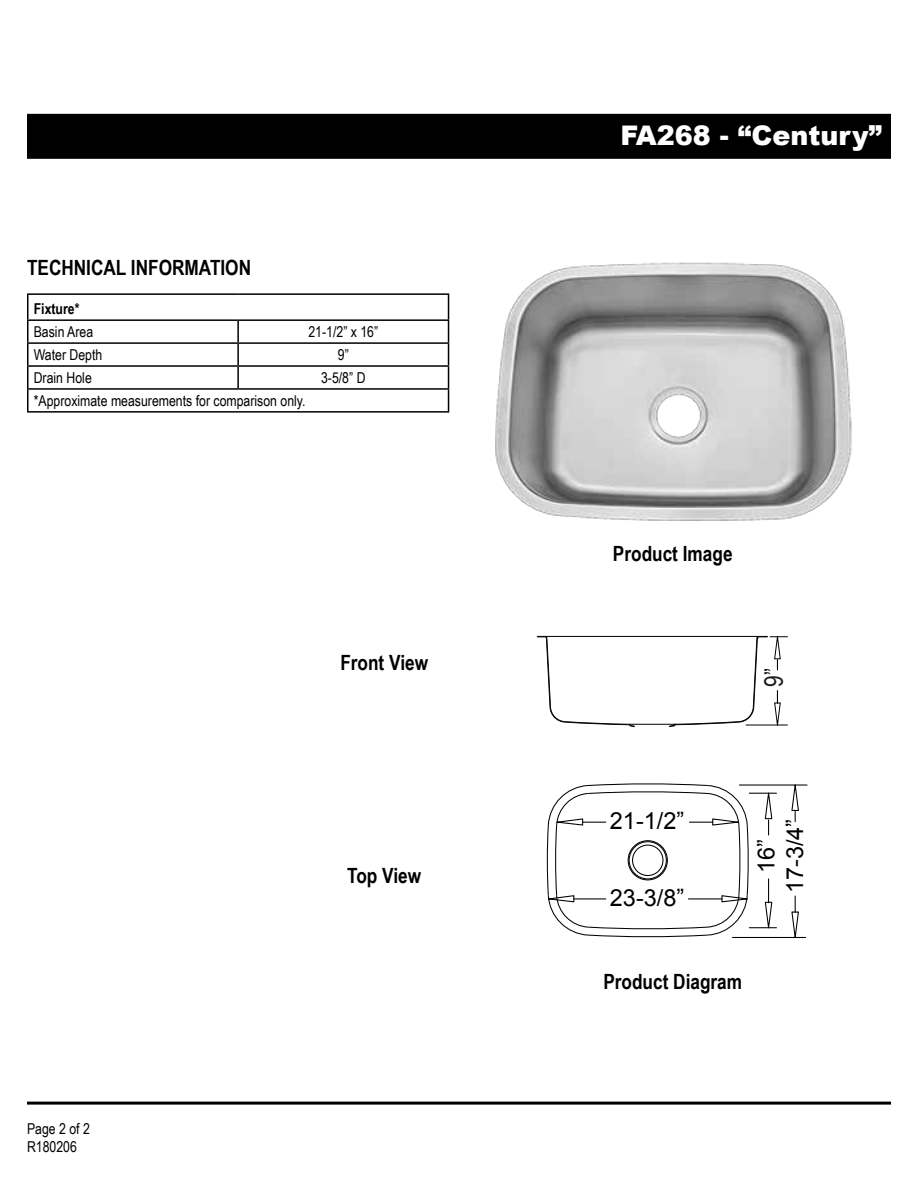
<style>
.page{position:relative;width:918px;height:1188px;background:#fff}
.page>*{position:absolute;margin:0;border:0;box-sizing:border-box;transform-origin:0 0}
.t1{font:900 27px "Arial";color:#fff}
.t2{font:25.5px "Arial Narrow";color:#1c1a19}
.t3{font:23.55px "Arial";color:#000}
.t4{font:700 21px "Arial Narrow";color:#000}
.t5{font:15px/18px "Arial Narrow";color:#000}
.t6{font:700 15px "Arial Narrow";color:#000}
</style>
<div class="page">
<div style="left:27px;top:114px;width:864px;height:45px;background:#000"></div>
<hr style="left:27px;top:1102px;width:864px;height:3px;background:#000">
<img style="left:495px;top:262px;width:357px;height:259px">
<hr style="left:27px;top:293px;width:211px;height:2px;background:#000">
<hr style="left:238px;top:293px;width:211px;height:2px;background:#000">
<hr style="left:27px;top:319px;width:211px;height:2px;background:#000">
<hr style="left:238px;top:319px;width:211px;height:2px;background:#000">
<hr style="left:237px;top:321px;width:2px;height:21px;background:#000">
<hr style="left:27px;top:342px;width:211px;height:2px;background:#000">
<hr style="left:238px;top:342px;width:211px;height:2px;background:#000">
<hr style="left:237px;top:344px;width:2px;height:21px;background:#000">
<hr style="left:27px;top:365px;width:211px;height:2px;background:#000">
<hr style="left:238px;top:365px;width:211px;height:2px;background:#000">
<hr style="left:237px;top:367px;width:2px;height:21px;background:#000">
<hr style="left:27px;top:388px;width:211px;height:2px;background:#000">
<svg style="left:27px;top:295px;width:1px;height:116px"></svg>
<hr style="left:238px;top:388px;width:211px;height:2px;background:#000">
<svg style="left:448px;top:295px;width:1px;height:116px"></svg>
<hr style="left:27px;top:411px;width:211px;height:2px;background:#000">
<hr style="left:238px;top:411px;width:211px;height:2px;background:#000">
<hr style="left:733px;top:937px;width:73px;height:1px;background:#000">
<hr style="left:739px;top:785px;width:68px;height:1px;background:#000">
<svg style="left:791px;top:896px;width:9px;height:41px"></svg>
<svg style="left:791px;top:784px;width:9px;height:38px"></svg>
<svg style="left:547px;top:783px;width:229px;height:154px"></svg>
<hr style="left:545px;top:636px;width:214px;height:1px;background:#030303">
<hr style="left:629px;top:724px;width:46px;height:1px;background:#030303">
<svg style="left:537px;top:635px;width:99px;height:93px"></svg>
<svg style="left:668px;top:636px;width:119px;height:92px"></svg>
<h3 class="t4" style="left:27px;top:252px;width:226px">TECHNICAL INFORMATION</h3>
<p class="t6" style="left:34px;top:298px;width:47px">Fixture*</p>
<p class="t5" style="left:34px;top:322px;width:61px">Basin Area</p>
<p class="t5" style="left:308px;top:322px;width:71px">21-1/2” x 16”</p>
<p class="t5" style="left:34px;top:345px;width:70px">Water Depth</p>
<p class="t5" style="left:338px;top:345px;width:12px">9”</p>
<p class="t5" style="left:34px;top:368px;width:60px">Drain Hole</p>
<p class="t5" style="left:321px;top:368px;width:46px">3-5/8” D</p>
<p class="t5" style="left:34px;top:391px;width:273px">*Approximate measurements for comparison only.</p>
<h3 class="t4" style="left:340px;top:647px;width:89px">Front View</h3>
<p class="t5" style="left:27px;top:1119px;width:64px">Page 2 of 2<br>R180206</p>
<h3 class="t4" style="left:347px;top:860px;width:76px">Top View</h3>
<h1 class="t1" style="left:620px;top:116px;width:263px">FA268 - “Century”</h1>
<h3 class="t4" style="left:613px;top:537px;width:121px">Product Image</h3>
<h2 class="t2" style="left:755px;top:687px;width:20px;rotate:-90deg">9”</h2>
<h3 class="t3" style="left:610px;top:805px;width:76px">21-1/2”</h3>
<h3 class="t3" style="left:610px;top:882px;width:76px">23-3/8”</h3>
<h3 class="t3" style="left:751px;top:873px;width:35px;rotate:-90deg">16”</h3>
<h3 class="t3" style="left:780px;top:893px;width:76px;rotate:-90deg">17-3/4”</h3>
<h3 class="t4" style="left:603px;top:965px;width:140px">Product Diagram</h3>
</div>
